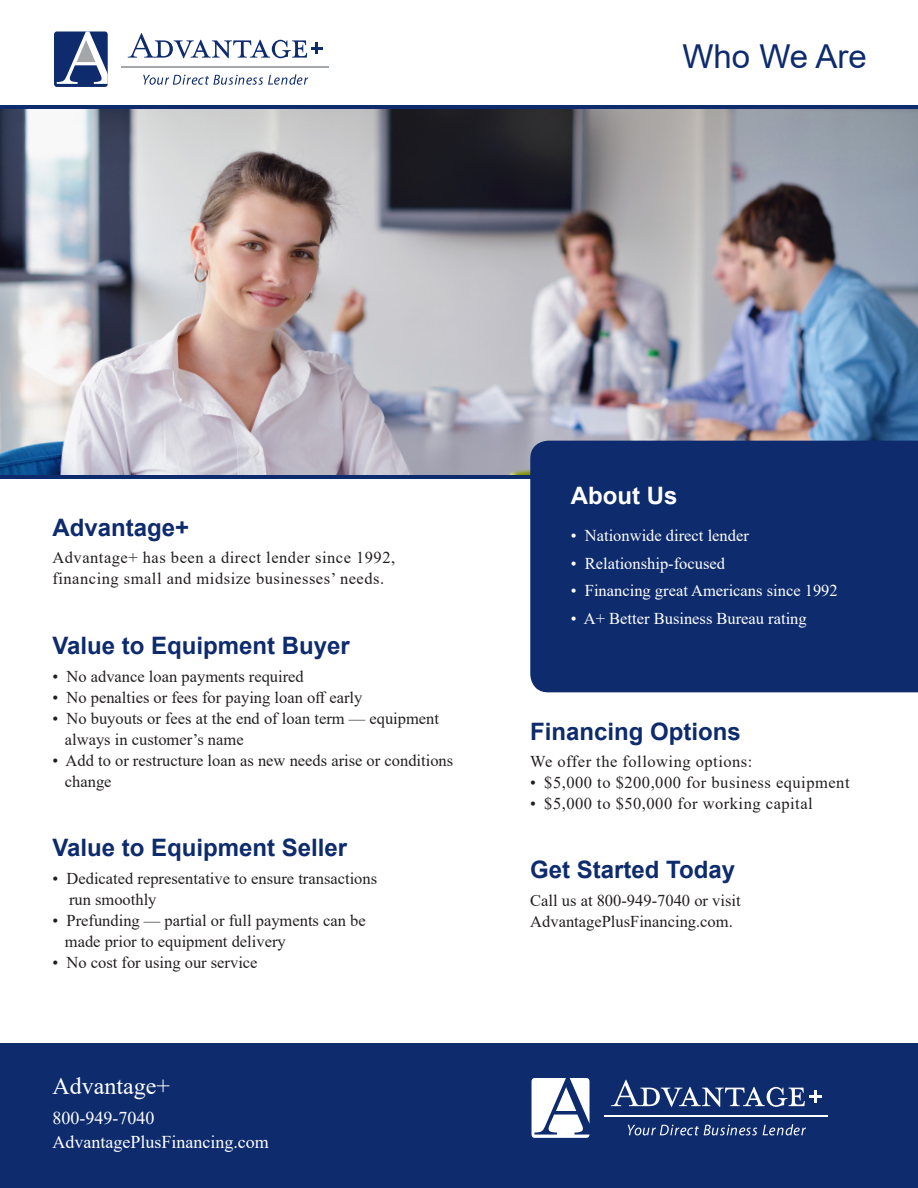
<style>
.page{position:relative;width:918px;height:1188px;background:#fff}
.page>*{position:absolute;margin:0;border:0;box-sizing:border-box;transform-origin:0 0}
.t1{font:33px "Arial";color:#0d2b6d}
.subhead{font:700 24px "Arial";color:#0d2b6d}
.t2{font:24px "Times New Roman";color:#fff}
.t3{font:700 24px "Arial";color:#fff}
.t4{font:18px/24px "Times New Roman";color:#fff}
.subhead-2{font:16.5px "Times New Roman";color:#231f20}
.subhead-3{font:16.5px/21px "Times New Roman";letter-spacing:.03em;color:#231f20}
.t5{font:16.5px "Times New Roman";color:#fff}
</style>
<div class="page">
<img style="left:0;top:109px;width:918px;height:367px">
<hr style="left:0;top:476px;width:918px;height:3px;background:#0d2b6d">
<div style="left:0;top:1043px;width:918px;height:145px;background:#0d2b6d"></div>
<svg style="left:532px;top:1078px;width:58px;height:60px"></svg>
<hr style="left:604px;top:1116px;width:224px;height:1px;background:#fff">
<svg style="left:628px;top:1125px;width:129px;height:10px"></svg>
<svg style="left:763px;top:1124px;width:43px;height:11px"></svg>
<svg style="left:611px;top:1080px;width:210px;height:27px"></svg>
<div style="left:54px;top:32px;width:54px;height:55px;background:#0d2b6d;border-radius:3px"></div>
<svg style="left:57px;top:32px;width:51px;height:52px"></svg>
<hr style="left:122px;top:66px;width:207px;height:1px;background:#a3a7a9">
<svg style="left:143px;top:74px;width:165px;height:11px"></svg>
<svg style="left:128px;top:33px;width:195px;height:25px"></svg>
<hr style="left:0;top:106px;width:918px;height:3px;background:#0d2b6d">
<div style="left:530px;top:441px;width:388px;height:251px;background:#0d2b6d"></div>
<p class="t1" style="left:682px;top:33px;width:186px">Who We Are</p>
<p class="subhead" style="left:52px;top:510px;width:138px">Advantage+</p>
<p class="subhead-3" style="left:52px;top:547px;width:344px">Advantage+ has been a direct lender since 1992, financing small and midsize businesses’ needs.</p>
<p class="subhead" style="left:52px;top:629px;width:299px">Value to Equipment Buyer</p>
<p class="subhead-2" style="left:52px;top:665px;width:253px">• No advance loan payments required</p>
<p class="subhead-2" style="left:52px;top:686px;width:311px">• No penalties or fees for paying loan off early</p>
<p class="subhead-2" style="left:52px;top:707px;width:388px">• No buyouts or fees at the end of loan term — equipment</p>
<p class="subhead-2" style="left:65px;top:728px;width:180px">always in customer’s name</p>
<p class="subhead-2" style="left:52px;top:749px;width:402px">• Add to or restructure loan as new needs arise or conditions</p>
<p class="subhead-2" style="left:65px;top:770px;width:48px">change</p>
<p class="subhead" style="left:52px;top:830px;width:296px">Value to Equipment Seller</p>
<p class="subhead-2" style="left:52px;top:866px;width:326px">• Dedicated representative to ensure transactions</p>
<p class="subhead-2" style="left:69px;top:887px;width:89px">run smoothly</p>
<p class="subhead-2" style="left:52px;top:908px;width:315px">• Prefunding — partial or full payments can be</p>
<p class="subhead-2" style="left:65px;top:929px;width:222px">made prior to equipment delivery</p>
<p class="subhead-2" style="left:52px;top:950px;width:207px">• No cost for using our service</p>
<p class="t2" style="left:52px;top:1069px;width:119px">Advantage+</p>
<p class="t4" style="left:52px;top:1106px;width:218px">800-949-7040<br>AdvantagePlusFinancing.com</p>
<p class="t3" style="left:571px;top:479px;width:108px">About Us</p>
<p class="t5" style="left:571px;top:524px;width:180px">• Nationwide direct lender</p>
<p class="t5" style="left:571px;top:551px;width:156px">• Relationship-focused</p>
<p class="t5" style="left:571px;top:579px;width:268px">• Financing great Americans since 1992</p>
<p class="t5" style="left:571px;top:607px;width:237px">• A+ Better Business Bureau rating</p>
<p class="subhead" style="left:530px;top:714px;width:212px">Financing Options</p>
<p class="subhead-3" style="left:530px;top:751px;width:224px">We offer the following options:</p>
<p class="subhead-3" style="left:530px;top:772px;width:321px">• $5,000 to $200,000 for business equipment</p>
<p class="subhead-3" style="left:530px;top:793px;width:284px">• $5,000 to $50,000 for working capital</p>
<p class="subhead" style="left:530px;top:853px;width:206px">Get Started Today</p>
<p class="subhead-2" style="left:530px;top:889px;width:212px">Call us at 800-949-7040 or visit</p>
<p class="subhead-2" style="left:530px;top:910px;width:204px">AdvantagePlusFinancing.com.</p>
</div>
